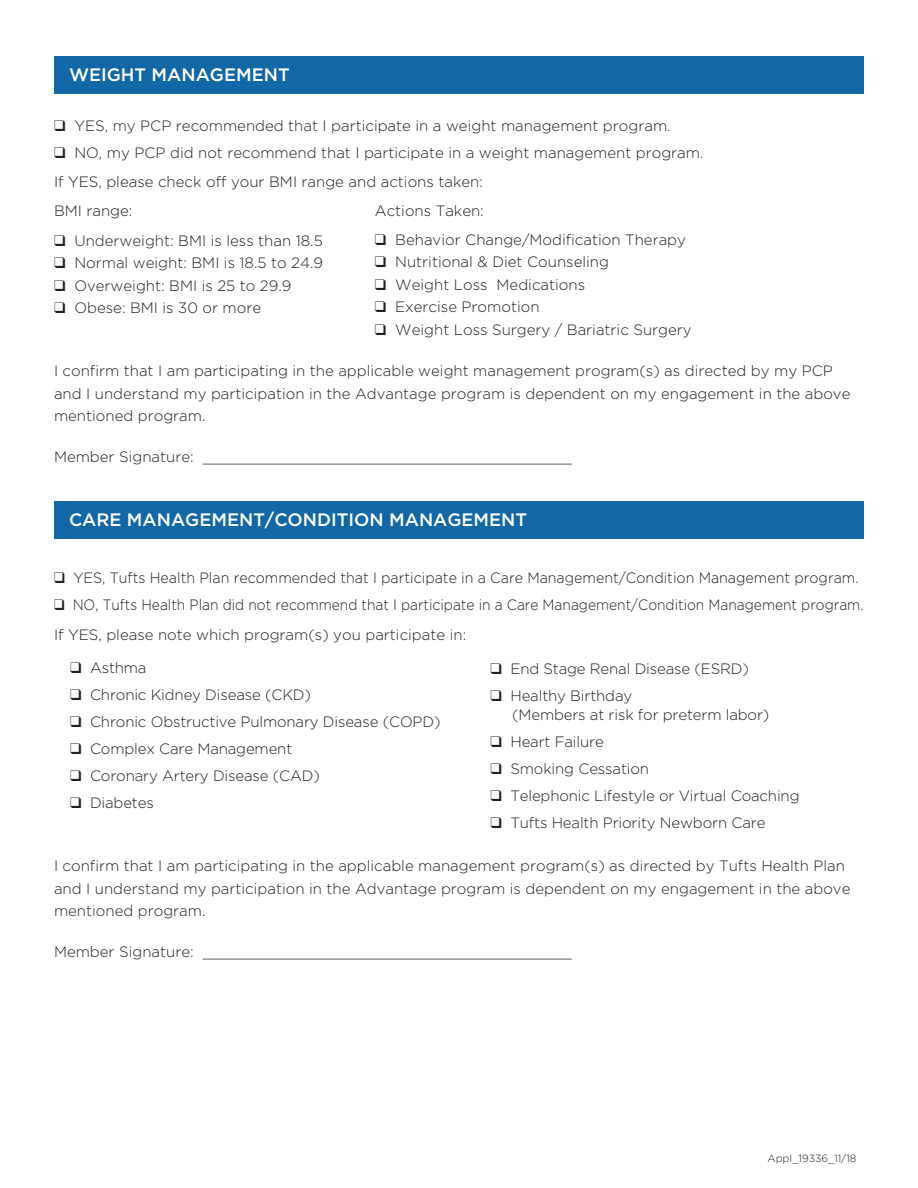
<style>
.page{position:relative;width:918px;height:1188px;background:#fff}
.page>*{position:absolute;margin:0;border:0;box-sizing:border-box;transform-origin:0 0}
.t1{font:500 18px "Gotham";color:#fff}
.t2{font:300 15px/22.5px "Gotham";color:#231f20}
.t3{font:300 15px "Gotham";color:#231f20;scale:.92 1}
.t4{font:300 15px "Gotham";color:#231f20;scale:.95 1}
.t5{font:300 10.5px "Gotham";letter-spacing:-.005em;color:#231f20}
</style>
<div class="page">
<div style="left:54px;top:56px;width:810px;height:38px;background:#1268a7"></div>
<div style="left:54px;top:501px;width:810px;height:38px;background:#1268a7"></div>
<p class="t1" style="left:69px;top:63px;width:222px">WEIGHT MANAGEMENT</p>
<p class="t2" style="left:54px;top:114px;width:618px">❑ YES, my PCP recommended that I participate in a weight management program.</p>
<p class="t2" style="left:54px;top:141px;width:651px">❑ NO, my PCP did not recommend that I participate in a weight management program.</p>
<p class="t2" style="left:54px;top:170px;width:431px">If YES, please check off your BMI range and actions taken:</p>
<p class="t2" style="left:54px;top:199px;width:80px">BMI range:</p>
<p class="t2" style="left:54px;top:229px;width:270px">❑ Underweight: BMI is less than 18.5</p>
<p class="t2" style="left:54px;top:251px;width:271px">❑ Normal weight: BMI is 18.5 to 24.9</p>
<p class="t2" style="left:54px;top:274px;width:239px">❑ Overweight: BMI is 25 to 29.9</p>
<p class="t2" style="left:54px;top:296px;width:209px">❑ Obese: BMI is 30 or more</p>
<p class="t2" style="left:375px;top:199px;width:111px">Actions Taken:</p>
<p class="t2" style="left:375px;top:228px;width:313px">❑ Behavior Change/Modification Therapy</p>
<p class="t2" style="left:375px;top:250px;width:236px">❑ Nutritional &amp; Diet Counseling</p>
<p class="t2" style="left:375px;top:273px;width:212px">❑ Weight Loss Medications</p>
<p class="t2" style="left:375px;top:295px;width:166px">❑ Exercise Promotion</p>
<p class="t2" style="left:375px;top:318px;width:318px">❑ Weight Loss Surgery / Bariatric Surgery</p>
<p class="t2" style="left:54px;top:359px;width:798px">I confirm that I am participating in the applicable weight management program(s) as directed by my PCP and I understand my participation in the Advantage program is dependent on my engagement in the above mentioned program.</p>
<p class="t2" style="left:54px;top:445px;width:519px">Member Signature: _________________________________________</p>
<p class="t1" style="left:69px;top:508px;width:460px">CARE MANAGEMENT/CONDITION MANAGEMENT</p>
<p class="t4" style="left:54px;top:569px;width:849px">❑ YES, Tufts Health Plan recommended that I participate in a Care Management/Condition Management program.</p>
<p class="t3" style="left:54px;top:596px;width:881px">❑ NO, Tufts Health Plan did not recommend that I participate in a Care Management/Condition Management program.</p>
<p class="t2" style="left:54px;top:623px;width:414px">If YES, please note which program(s) you participate in:</p>
<p class="t2" style="left:70px;top:656px;width:78px">❑ Asthma</p>
<p class="t2" style="left:70px;top:683px;width:242px">❑ Chronic Kidney Disease (CKD)</p>
<p class="t2" style="left:70px;top:710px;width:372px">❑ Chronic Obstructive Pulmonary Disease (COPD)</p>
<p class="t2" style="left:70px;top:737px;width:224px">❑ Complex Care Management</p>
<p class="t2" style="left:70px;top:764px;width:251px">❑ Coronary Artery Disease (CAD)</p>
<p class="t2" style="left:70px;top:791px;width:85px">❑ Diabetes</p>
<p class="t2" style="left:490px;top:657px;width:260px">❑ End Stage Renal Disease (ESRD)</p>
<p class="t2" style="left:490px;top:684px;width:143px">❑ Healthy Birthday</p>
<p class="t2" style="left:512px;top:703px;width:259px">(Members at risk for preterm labor)</p>
<p class="t2" style="left:490px;top:730px;width:115px">❑ Heart Failure</p>
<p class="t2" style="left:490px;top:757px;width:160px">❑ Smoking Cessation</p>
<p class="t2" style="left:490px;top:784px;width:311px">❑ Telephonic Lifestyle or Virtual Coaching</p>
<p class="t2" style="left:490px;top:811px;width:276px">❑ Tufts Health Priority Newborn Care</p>
<p class="t2" style="left:54px;top:854px;width:798px">I confirm that I am participating in the applicable management program(s) as directed by Tufts Health Plan and I understand my participation in the Advantage program is dependent on my engagement in the above mentioned program.</p>
<p class="t2" style="left:54px;top:940px;width:519px">Member Signature: _________________________________________</p>
<p class="t5" style="left:768px;top:1151px;width:91px">AppI_19336_11/18</p>
</div>
